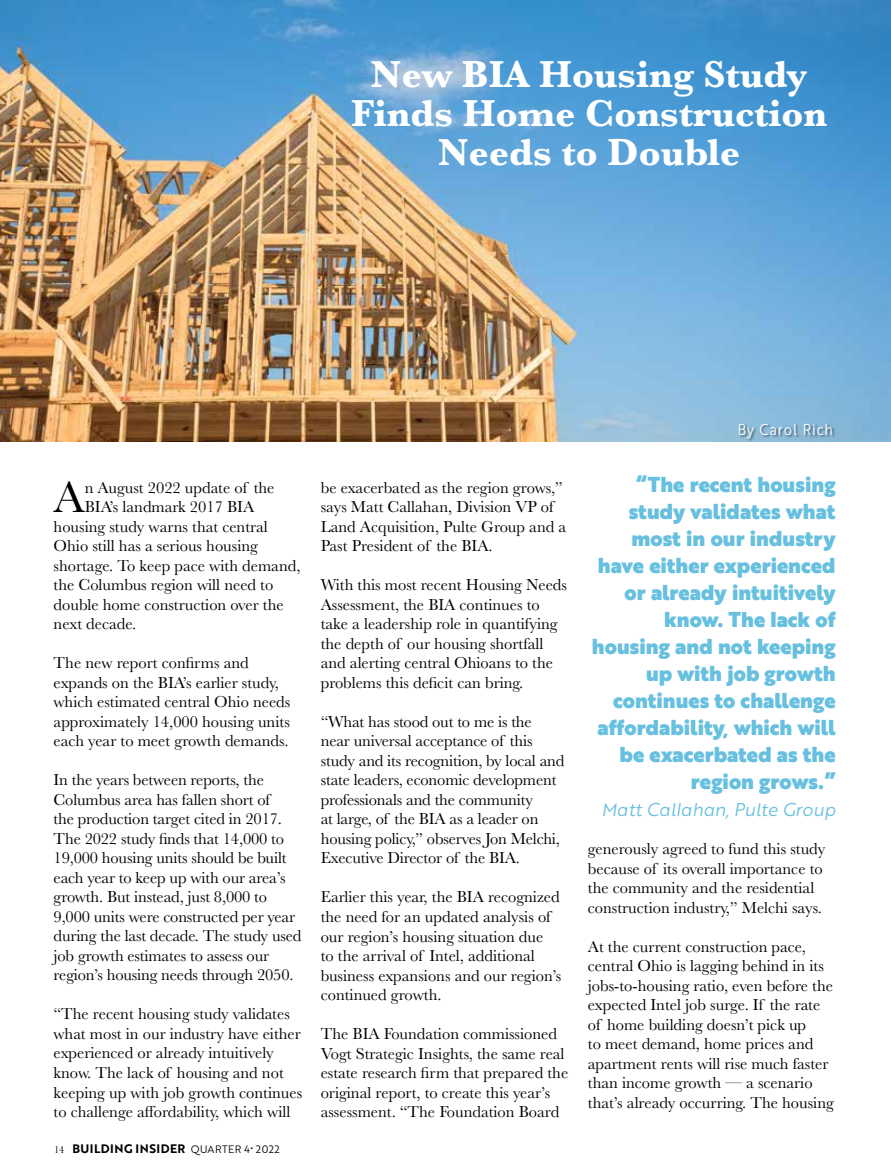
<style>
.page{position:relative;width:891px;height:1175px;background:#fff}
.page>*{position:absolute;margin:0;border:0;box-sizing:border-box;transform-origin:0 0}
.t1{font:45.9px "Baskerville";color:#000}
.t2{font:700 39px/39px "Baskerville";color:#fff;text-align:center}
.t3{font:21px/27px "Brother 1816 Black";color:#67c0df;text-align:right}
.t4{font:18px "Brother 1816 Book Italic";color:#67c0df}
.t5{font:16.5px/19.5px "Baskerville";color:#000}
.t6{font:15.45px "Brother 1816 Book";letter-spacing:.07em;color:#fff;scale:.88 1}
.t7{font:12px "Brother 1816 Bold";letter-spacing:.04em;color:#000}
.s1{font-family:"Baskerville";font-size:10.5px}
.s2{font-family:"Brother 1816 Book";font-size:10.5px}
</style>
<div class="page">
<img style="left:0;top:0;width:891px;height:441px">
<div style="left:739px;top:423px;width:96px;height:18px;background:#000;opacity:.5"></div>
<h2 class="t2" style="left:351px;top:55px;width:477px">New BIA Housing Study<br>Finds Home Construction<br>Needs to Double</h2>
<h1 class="t1" style="left:54px;top:468px;width:33px">A</h1>
<p class="t5" style="left:85px;top:478px;width:191px">n August 2022 update of the</p>
<p class="t5" style="left:85px;top:497px;width:171px">BIA’s landmark 2017 BIA</p>
<p class="t5" style="left:54px;top:517px;width:216px">housing study warns that central</p>
<p class="t5" style="left:54px;top:536px;width:206px">Ohio still has a serious housing</p>
<p class="t5" style="left:54px;top:556px;width:248px">shortage. To keep pace with demand,</p>
<p class="t5" style="left:54px;top:575px;width:221px">the Columbus region will need to</p>
<p class="t5" style="left:54px;top:595px;width:232px">double home construction over the</p>
<p class="t5" style="left:54px;top:614px;width:84px">next decade.</p>
<p class="t5" style="left:54px;top:653px;width:238px">The new report confirms and expands on the BIA’s earlier study, which estimated central Ohio needs approximately 14,000 housing units each year to meet growth demands.</p>
<p class="t5" style="left:54px;top:770px;width:249px">In the years between reports, the Columbus area has fallen short of<br>the production target cited in 2017.<br>The 2022 study finds that 14,000 to 19,000 housing units should be built each year to keep up with our area’s growth. But instead, just 8,000 to 9,000 units were constructed per year during the last decade. The study used job growth estimates to assess our region’s housing needs through 2050.</p>
<p class="t5" style="left:54px;top:1004px;width:250px">“The recent housing study validates what most in our industry have either experienced or already intuitively know. The lack of housing and not keeping up with job growth continues to challenge affordability, which will</p>
<p class="t7" style="left:54px;top:1139px;width:227px"><span class="s1">14</span> BUILDING INSIDER <span class="s2">QUARTER 4• 2022</span></p>
<p class="t5" style="left:321px;top:478px;width:247px">be exacerbated as the region grows,” says Matt Callahan, Division VP of Land Acquisition, Pulte Group and a Past President of the BIA.</p>
<p class="t5" style="left:321px;top:575px;width:248px">With this most recent Housing Needs Assessment, the BIA continues to take a leadership role in quantifying the depth of our housing shortfall and alerting central Ohioans to the problems this deficit can bring.</p>
<p class="t5" style="left:321px;top:712px;width:245px">“What has stood out to me is the near universal acceptance of this study and its recognition, by local and state leaders, economic development professionals and the community<br>at large, of the BIA as a leader on housing policy,” observes Jon Melchi, Executive Director of the BIA.</p>
<p class="t5" style="left:321px;top:887px;width:242px">Earlier this year, the BIA recognized the need for an updated analysis of our region’s housing situation due<br>to the arrival of Intel, additional business expansions and our region’s continued growth.</p>
<p class="t5" style="left:321px;top:1024px;width:249px">The BIA Foundation commissioned Vogt Strategic Insights, the same real estate research firm that prepared the original report, to create this year’s assessment. “The Foundation Board</p>
<p class="t6" style="left:738px;top:417px;width:110px">By Carol Rich</p>
<p class="t3" style="left:592px;top:470px;width:245px">“The recent housing study validates what most in our industry have either experienced or already intuitively know. The lack of housing and not keeping up with job growth continues to challenge affordability, which will be exacerbated as the region grows.”</p>
<p class="t4" style="left:601px;top:796px;width:236px">Matt Callahan, Pulte Group</p>
<p class="t5" style="left:588px;top:839px;width:239px">generously agreed to fund this study because of its overall importance to the community and the residential construction industry,” Melchi says.</p>
<p class="t5" style="left:588px;top:937px;width:248px">At the current construction pace, central Ohio is lagging behind in its jobs-to-housing ratio, even before the expected Intel job surge. If the rate of home building doesn’t pick up<br>to meet demand, home prices and apartment rents will rise much faster than income growth — a scenario that’s already occurring. The housing</p>
</div>
